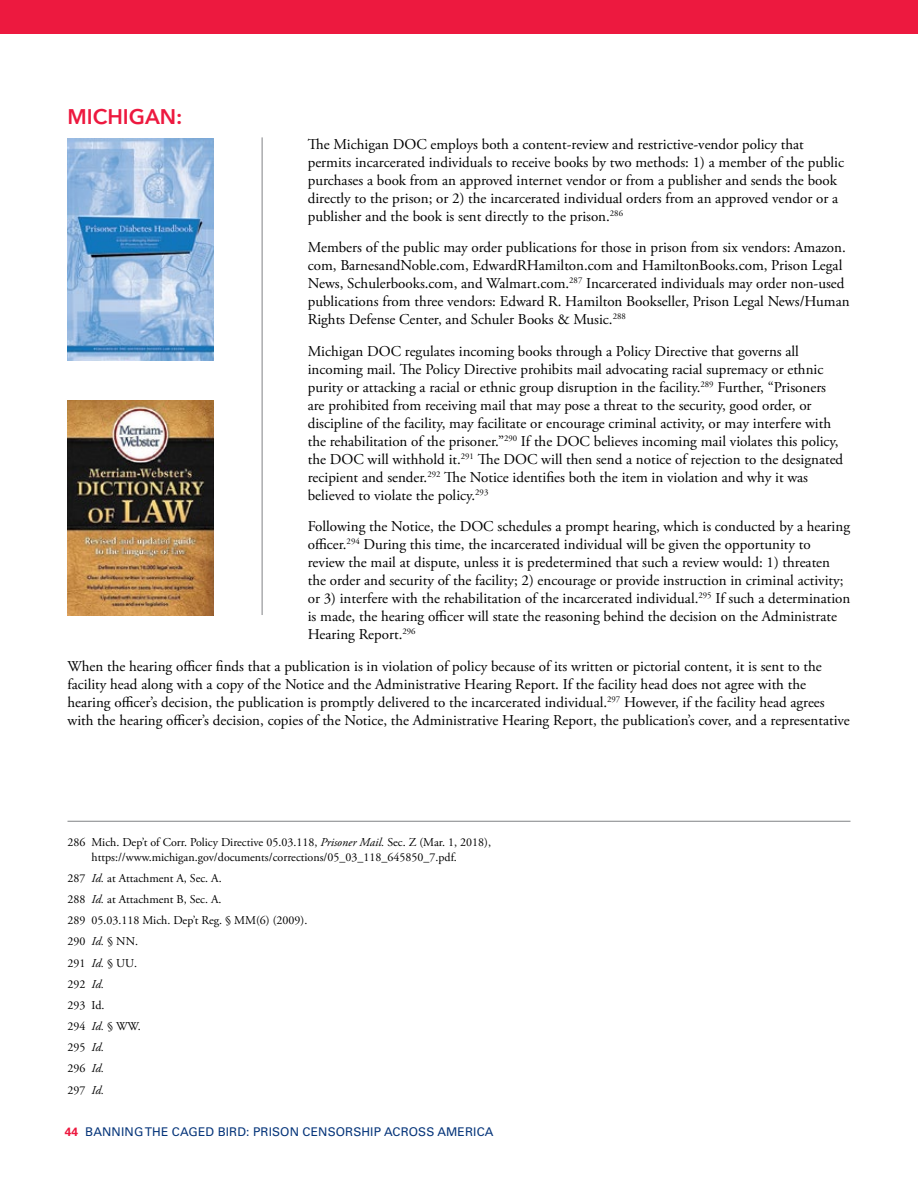
<style>
.page{position:relative;width:918px;height:1188px;background:#fff}
.page>*{position:absolute;margin:0;border:0;box-sizing:border-box;transform-origin:0 0}
.t1{font:600 21px "Avenir Next LT Pro";color:#ed193f}
.t2{font:15px/18px "Adobe Garamond Pro";color:#000}
.t3{font:12px/21.1px "Adobe Garamond Pro";color:#000}
.t4{font:12px "Univers LT Std";letter-spacing:.01em;color:#06357a}
.s1{font-style:italic}
.s2{font-weight:700;color:#ed193f}
</style>
<div class="page">
<div style="left:0;top:0;width:918px;height:34px;background:#ed193f"></div>
<hr style="left:68px;top:821px;width:783px;height:1px;background:#808285">
<img style="left:68px;top:138px;width:145px;height:222px">
<img style="left:68px;top:401px;width:145px;height:214px">
<hr style="left:262px;top:137px;width:1px;height:478px;background:#808285">
<h1 class="t1" style="left:68px;top:104px;width:117px">MICHIGAN:</h1>
<p class="t2" style="left:308px;top:135px;width:538px">The Michigan DOC employs both a content-review and restrictive-vendor policy that permits incarcerated individuals to receive books by two methods: 1) a member of the public purchases a book from an approved internet vendor or from a publisher and sends the book directly to the prison; or 2) the incarcerated individual orders from an approved vendor or a publisher and the book is sent directly to the prison.<sup>286</sup></p>
<p class="t2" style="left:308px;top:239px;width:543px">Members of the public may order publications for those in prison from six vendors: Amazon. com, BarnesandNoble.com, EdwardRHamilton.com and HamiltonBooks.com, Prison Legal News, Schulerbooks.com, and Walmart.com.<sup>287</sup> Incarcerated individuals may order non-used publications from three vendors: Edward R. Hamilton Bookseller, Prison Legal News/Human Rights Defense Center, and Schuler Books &amp; Music.<sup>288</sup></p>
<p class="t2" style="left:308px;top:342px;width:537px">Michigan DOC regulates incoming books through a Policy Directive that governs all incoming mail. The Policy Directive prohibits mail advocating racial supremacy or ethnic purity or attacking a racial or ethnic group disruption in the facility.<sup>289</sup> Further, “Prisoners are prohibited from receiving mail that may pose a threat to the security, good order, or discipline of the facility, may facilitate or encourage criminal activity, or may interfere with the rehabilitation of the prisoner.”<sup>290</sup> If the DOC believes incoming mail violates this policy, the DOC will withhold it.<sup>291</sup> The DOC will then send a notice of rejection to the designated recipient and sender.<sup>292</sup> The Notice identifies both the item in violation and why it was believed to violate the policy.<sup>293</sup></p>
<p class="t2" style="left:308px;top:518px;width:544px">Following the Notice, the DOC schedules a prompt hearing, which is conducted by a hearing officer.<sup>294</sup> During this time, the incarcerated individual will be given the opportunity to review the mail at dispute, unless it is predetermined that such a review would: 1) threaten the order and security of the facility; 2) encourage or provide instruction in criminal activity; or 3) interfere with the rehabilitation of the incarcerated individual.<sup>295</sup> If such a determination is made, the hearing officer will state the reasoning behind the decision on the Administrate Hearing Report.<sup>296</sup></p>
<p class="t2" style="left:67px;top:657px;width:784px">When the hearing officer finds that a publication is in violation of policy because of its written or pictorial content, it is sent to the facility head along with a copy of the Notice and the Administrative Hearing Report. If the facility head does not agree with the hearing officer’s decision, the publication is promptly delivered to the incarcerated individual.<sup>297</sup> However, if the facility head agrees with the hearing officer’s decision, copies of the Notice, the Administrative Hearing Report, the publication’s cover, and a representative</p>
<p class="t3" style="left:92px;top:836px;width:401px;line-height:14.4px;text-indent:-24px">286 Mich. Dep’t of Corr. Policy Directive 05.03.118, <span class="s1">Prisoner Mail.</span> Sec. Z (Mar. 1, 2018), https://www.michigan.gov/documents/corrections/05_03_118_645850_7.pdf.</p>
<p class="t3" style="left:68px;top:868px;width:241px">287 <span class="s1">Id.</span> at Attachment A, Sec. A.<br>288 <span class="s1">Id.</span> at Attachment B, Sec. A.<br>289 05.03.118 Mich. Dep’t Reg. § MM(6) (2009).<br>290 <span class="s1">Id.</span> § NN.<br>291 <span class="s1">Id.</span> § UU.<br>292 <span class="s1">Id.<br></span>293 Id.<br>294 <span class="s1">Id.</span> § WW.<br>295 <span class="s1">Id.<br></span>296 <span class="s1">Id.<br></span>297 <span class="s1">Id.</span></p>
<p class="t4" style="left:65px;top:1125px;width:430px"><span class="s2">44</span> BANNING THE CAGED BIRD: PRISON CENSORSHIP ACROSS AMERICA</p>
</div>
